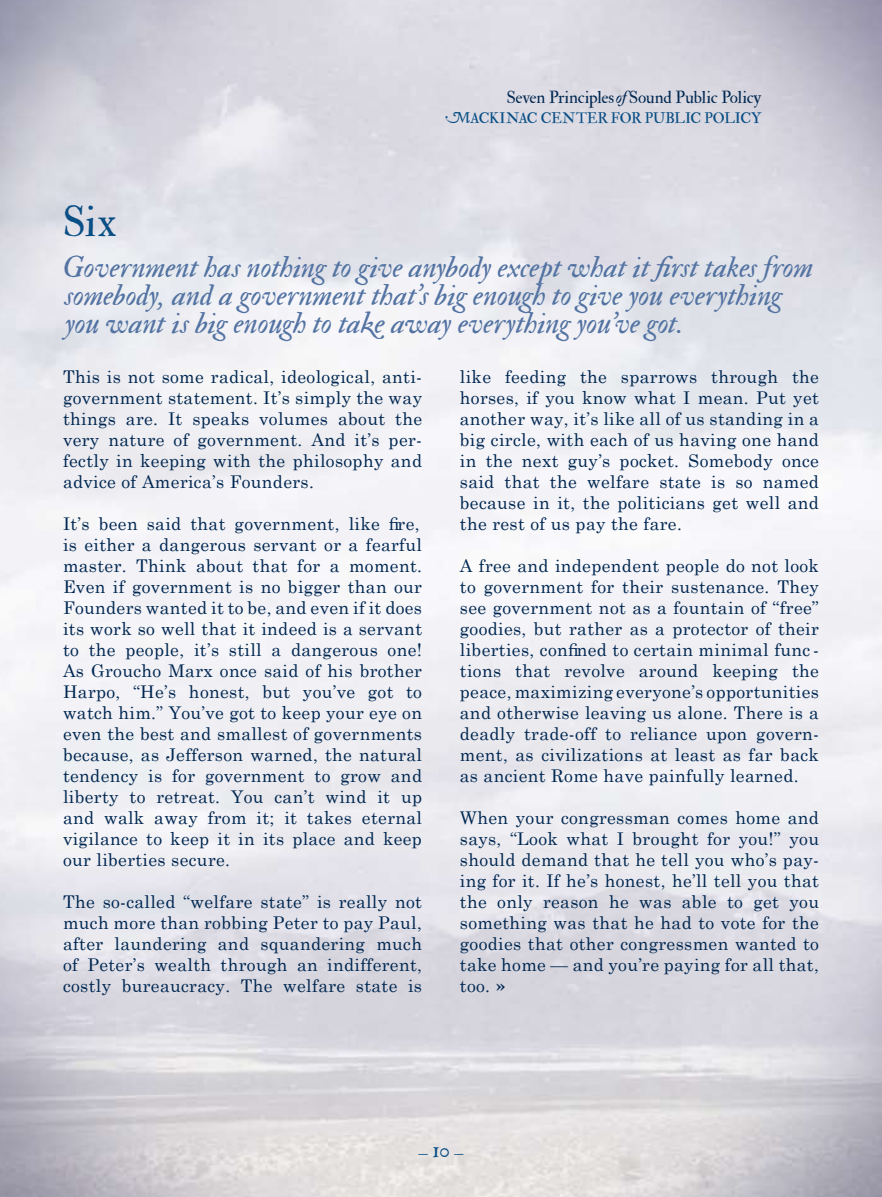
<style>
.page{position:relative;width:882px;height:1197px;background:#fff}
.page>*{position:absolute;margin:0;border:0;box-sizing:border-box;transform-origin:0 0}
.t1{font:35px "IM FELL Double Pica Roman";color:#094e84}
.t2{font:24.5px/28px "IM FELL Double Pica Italic";color:#5373a2}
.t3{font:17.5px/21px "Century Schoolbook";letter-spacing:.02em;color:#002751;text-align:justify}
.t4{font:15.75px "IM FELL Double Pica Roman";color:#094e84}
.t5{font:14px "IM FELL Double Pica Roman";letter-spacing:-.01em;color:#002751}
.t6{font:12.25px "IM FELL Double Pica Roman";letter-spacing:.005em;color:#094e84}
.s1{font-family:"IM FELL Double Pica Italic"}
.s2{font-family:"IM FELL Double Pica Italic";font-style:italic}
.s3{font-family:"IM FELL Double Pica Roman"}
.s4{font-size:17.5px}
</style>
<div class="page">
<p class="t5" style="left:507px;top:88px;width:256px">Seven Principles<span class="s1">of</span>Sound Public Policy</p>
<p class="t6" style="left:446px;top:110px;width:317px"><span class="s2">$</span>ACKINAC CENTER FOR PUBLIC POLICY</p>
<h1 class="t1" style="left:63px;top:198px;width:55px">Six</h1>
<h2 class="t2" style="left:60px;top:254px;width:753px">Government has nothing to give anybody except what it ¥rst takes from somebody, and a government that’s big enough to give you everything you want is big enough to ta‰e away everything you’ve got.</h2>
<p class="t3" style="left:63px;top:365px;width:361px">This is not some radical, ideological, anti&shy;government statement. It’s simply the way things are. It speaks volumes about the very nature of government. And it’s per&shy;fectly in keeping with the philosophy and advice of America’s Founders.</p>
<p class="t3" style="left:63px;top:512px;width:361px;text-align:left">It’s been said that government, like fire, is either a dangerous servant or a fearful master. Think about that for a moment.<br>Even if government is no bigger than our Founders wanted it to be, and even if it does its work so well that it indeed is a servant to the people, it’s still a dangerous one!<br>As Groucho Marx once said of his brother Harpo, “He’s honest, but you’ve got to watch him.” You’ve got to keep your eye on even the best and smallest of governments because, as Jefferson warned, the natural tendency is for government to grow and liberty to retreat. You can’t wind it up and walk away from it; it takes eternal vigilance to keep it in its place and keep our liberties secure.</p>
<p class="t3" style="left:63px;top:890px;width:361px">The so-called “welfare state” is really not much more than robbing Peter to pay Paul, after laundering and squandering much of Peter’s wealth through an indifferent, costly bureaucracy. The welfare state is</p>
<p class="t3" style="left:460px;top:365px;width:361px">like feeding the sparrows through the horses, if you know what I mean. Put yet another way, it’s like all of us standing in a big circle, with each of us having one hand in the next guy’s pocket. Somebody once said that the welfare state is so named because in it, the politicians get well and the rest of us pay the fare.</p>
<p class="t3" style="left:460px;top:554px;width:361px">A free and independent people do not look to government for their sustenance. They see government not as a fountain of “free” goodies, but rather as a protector of their liberties, confined to certain minimal func - tions that revolve around keeping the peace, maximizing everyone’s opportunities and otherwise leaving us alone. There is a deadly trade-off to reliance upon govern&shy;ment, as civilizations at least as far back as ancient Rome have painfully learned.</p>
<p class="t3" style="left:460px;top:806px;width:361px">When your congressman comes home and says, “Look what I brought for you!” you should demand that he tell you who’s pay&shy;ing for it. If he’s honest, he’ll tell you that the only reason he was able to get you something was that he had to vote for the goodies that other congressmen wanted to take home — and you’re paying for all that, too. <span class="s3">»</span></p>
<p class="t4" style="left:418px;top:1142px;width:47px">–<span class="s4">10</span>–</p>
</div>
